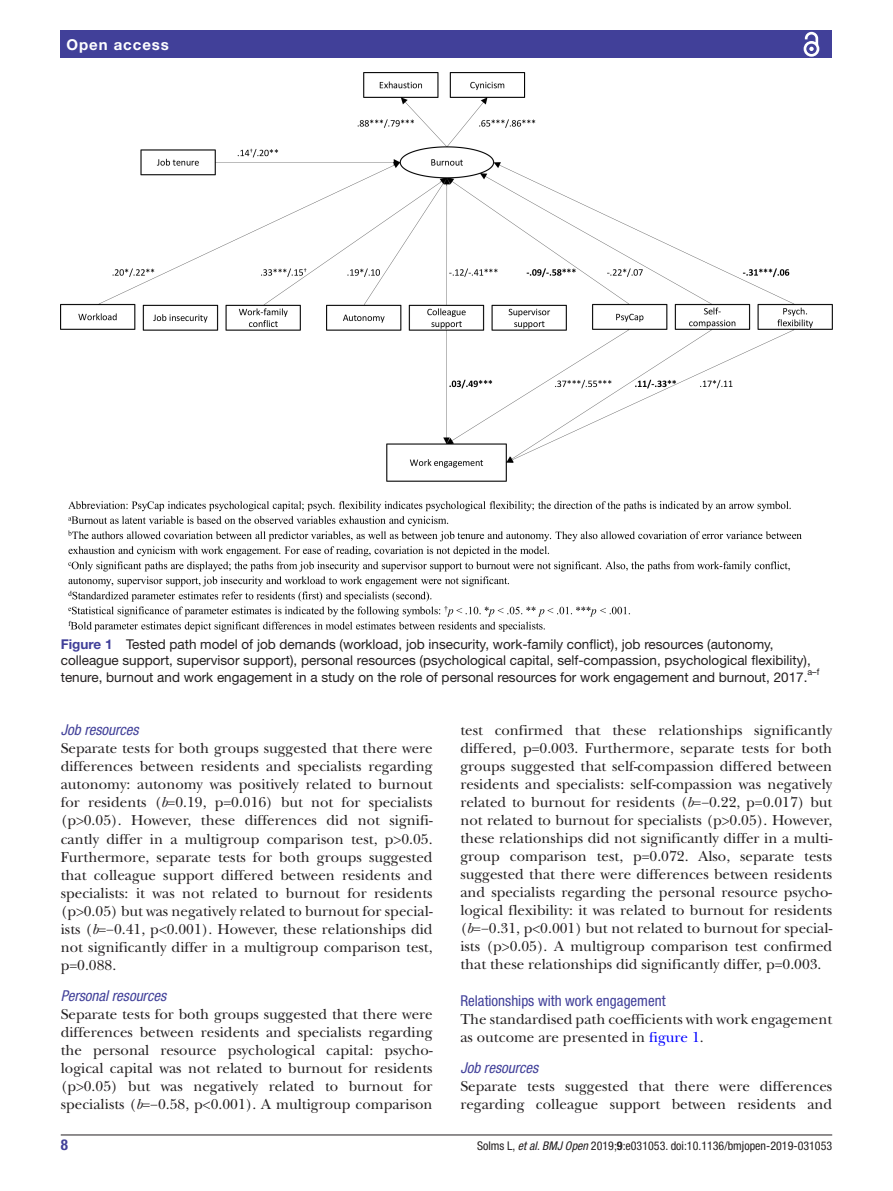
<style>
.page{position:relative;width:893px;height:1191px;background:#fff}
.page>*{position:absolute;margin:0;border:0;box-sizing:border-box;transform-origin:0 0}
.t1{font:15px/18px "New Baskerville";color:#231f20;text-align:justify}
.t2{font:italic condensed 15px "Helvetica Neue LT Std";color:#414099}
.t3{font:condensed 15px "Helvetica Neue LT Std";color:#414099}
.t4{font:700 15px "Helvetica Neue LT Std";letter-spacing:.065em;color:#fff}
.t5{font:700 condensed 15px "Helvetica Neue LT Std";color:#414099}
.t6{font:13.5px/16.2px "Helvetica Neue LT Std";color:#231f20}
.t7{font:condensed 12px "Helvetica Neue LT Std";color:#231f20}
.t8{font:9px "Helvetica Neue LT Std";color:#231f20}
.s1{font-weight:700;color:#414099}
.s2{font-style:italic}
.s3{color:#00f}
.s4{font-weight:700}
</style>
<div class="page">
<hr style="left:61px;top:1134px;width:771px;height:1px;background:#231f20">
<div style="left:61px;top:31px;width:771px;height:27px;background:#414099"></div>
<svg style="left:803px;top:31px;width:17px;height:26px"></svg>
<img style="left:61px;top:73px;width:771px;height:558px">
<p class="t4" style="left:66px;top:35px;width:104px">Open access</p>
<p class="t6" style="left:61px;top:636px;width:752px"><span class="s1">Figure 1</span> Tested path model of job demands (workload, job insecurity, work-family conflict), job resources (autonomy, colleague support, supervisor support), personal resources (psychological capital, self-compassion, psychological flexibility), tenure, burnout and work engagement in a study on the role of personal resources for work engagement and burnout, 2017.</p>
<p class="t8" style="left:807px;top:667px;width:13px">a–f</p>
<p class="t2" style="left:61px;top:721px;width:80px">Job resources</p>
<p class="t1" style="left:61px;top:739px;width:373px">Separate tests for both groups suggested that there were differences between residents and specialists regarding autonomy: autonomy was positively related to burnout for residents (<span class="s2">b</span>=0.19, p=0.016) but not for specialists (p&gt;0.05). However, these differences did not signifi&shy;cantly differ in a multigroup comparison test, p&gt;0.05.<br>Furthermore, separate tests for both groups suggested that colleague support differed between residents and specialists: it was not related to burnout for residents (p&gt;0.05) but was negatively related to burnout for special&shy;ists (<span class="s2">b</span>=−0.41, p&lt;0.001). However, these relationships did not significantly differ in a multigroup comparison test, p=0.088.</p>
<p class="t2" style="left:61px;top:987px;width:107px">Personal resources</p>
<p class="t1" style="left:61px;top:1005px;width:373px">Separate tests for both groups suggested that there were differences between residents and specialists regarding the personal resource psychological capital: psycho&shy;logical capital was not related to burnout for residents (p&gt;0.05) but was negatively related to burnout for specialists (<span class="s2">b</span>=−0.58, p&lt;0.001). A multigroup comparison</p>
<p class="t1" style="left:460px;top:721px;width:373px">test confirmed that these relationships significantly differed, p=0.003. Furthermore, separate tests for both groups suggested that self-compassion differed between residents and specialists: self-compassion was negatively related to burnout for residents (<span class="s2">b</span>=−0.22, p=0.017) but not related to burnout for specialists (p&gt;0.05). However, these relationships did not significantly differ in a multi&shy;group comparison test, p=0.072. Also, separate tests suggested that there were differences between residents and specialists regarding the personal resource psycho&shy;logical flexibility: it was related to burnout for residents (<span class="s2">b</span>=−0.31, p&lt;0.001) but not related to burnout for special&shy;ists (p&gt;0.05). A multigroup comparison test confirmed that these relationships did significantly differ, p=0.003.</p>
<p class="t3" style="left:460px;top:991px;width:207px">Relationships with work engagement</p>
<p class="t1" style="left:460px;top:1010px;width:373px">The standardised path coefficients with work engagement as outcome are presented in <span class="s3">figure 1</span>.</p>
<p class="t2" style="left:460px;top:1059px;width:79px">Job resources</p>
<p class="t1" style="left:460px;top:1077px;width:373px">Separate tests suggested that there were differences regarding colleague support between residents and</p>
<p class="t5" style="left:61px;top:1135px;width:9px">8</p>
<p class="t7" style="left:477px;top:1138px;width:357px">Solms L, <span class="s2">et al</span>. <span class="s2">BMJ Open</span> 2019;<span class="s4">9</span>:e031053. doi:10.1136/bmjopen-2019-031053</p>
</div>
